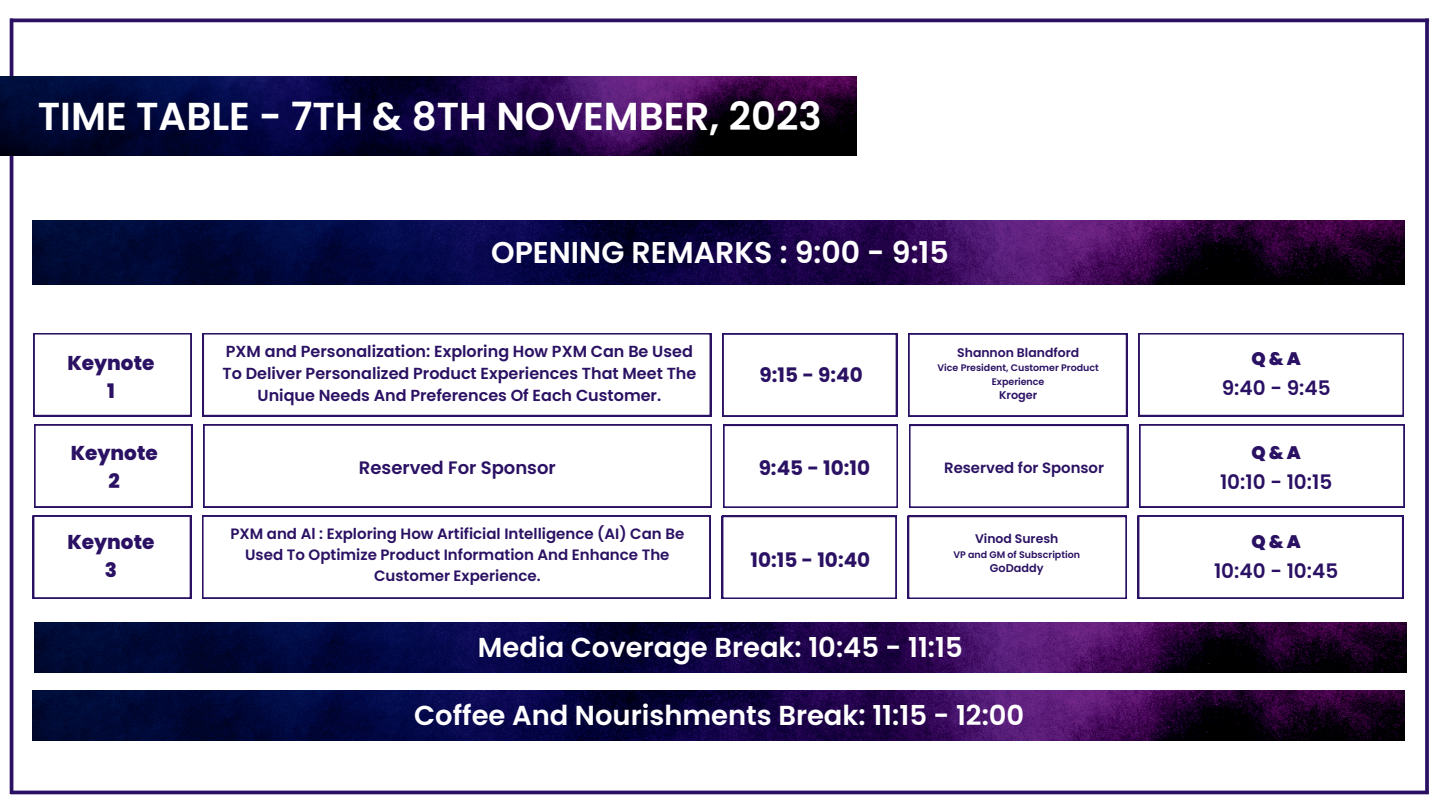
<style>
.page{position:relative;width:1440px;height:810px;background:#fff}
.page>*{position:absolute;margin:0;border:0;box-sizing:border-box;transform-origin:0 0}
.t1{font:600 38.9px "Poppins";color:#fff}
.t2{font:600 30px "Poppins";color:#fff}
.t3{font:600 27.4px "Poppins";color:#fff}
.t4{font:600 20px "Poppins";color:#2a1163}
.t5{font:700 20px "Poppins";color:#2a1163}
.t6{font:800 20px/27.8px "Poppins";color:#2a1163;text-align:center}
.t7{font:900 18.1px "Poppins";color:#2a1163}
.t8{font:600 18px "Poppins";color:#2a1163}
.t9{font:600 16px/21.8px "Poppins";color:#2a1163;text-align:center}
.t10{font:600 15px/21px "Poppins";color:#2a1163;text-align:center}
.t11{font:600 14.9px "Poppins";color:#2a1163}
.t12{font:600 12.4px "Poppins";color:#2a1163}
.t13{font:600 11.3px "Poppins";color:#2a1163}
.t14{font:600 9.5px/13px "Poppins";color:#2a1163;text-align:center}
</style>
<div class="page">
<img style="left:32px;top:221px;width:1373px;height:63px">
<img style="left:34px;top:622px;width:1373px;height:51px">
<svg style="left:33px;top:333px;width:159px;height:83px"></svg>
<svg style="left:203px;top:333px;width:508px;height:83px"></svg>
<svg style="left:722px;top:333px;width:175px;height:84px"></svg>
<svg style="left:908px;top:333px;width:219px;height:84px"></svg>
<svg style="left:1138px;top:333px;width:266px;height:83px"></svg>
<svg style="left:34px;top:424px;width:158px;height:84px"></svg>
<svg style="left:203px;top:424px;width:509px;height:84px"></svg>
<svg style="left:723px;top:425px;width:175px;height:83px"></svg>
<svg style="left:909px;top:425px;width:219px;height:83px"></svg>
<svg style="left:1139px;top:424px;width:266px;height:84px"></svg>
<svg style="left:33px;top:515px;width:158px;height:84px"></svg>
<svg style="left:202px;top:515px;width:509px;height:84px"></svg>
<svg style="left:722px;top:516px;width:175px;height:83px"></svg>
<svg style="left:908px;top:516px;width:219px;height:83px"></svg>
<svg style="left:1138px;top:515px;width:265px;height:84px"></svg>
<hr style="left:10px;top:19px;width:1419px;height:3px;background:#2a1163">
<hr style="left:11px;top:791px;width:1418px;height:3px;background:#2a1163">
<hr style="left:10px;top:19px;width:3px;height:775px;background:#2a1163">
<img style="left:0;top:76px;width:856px;height:80px">
<svg style="left:1425px;top:22px;width:4px;height:769px;background:#361f6c"></svg>
<img style="left:32px;top:691px;width:1373px;height:50px">
<h1 class="t1" style="left:38px;top:89px;width:785px">TIME TABLE - 7TH &amp; 8TH NOVEMBER, 2023</h1>
<p class="t6" style="left:67px;top:349px;width:89px">Keynote<br>1</p>
<p class="t6" style="left:71px;top:439px;width:89px">Keynote<br>2</p>
<p class="t6" style="left:67px;top:528px;width:89px">Keynote<br>3</p>
<h2 class="t2" style="left:491px;top:231px;width:459px">OPENING REMARKS : 9:00 - 9:15</h2>
<p class="t9" style="left:222px;top:341px;width:475px">PXM and Personalization: Exploring How PXM Can Be Used<br>To Deliver Personalized Product Experiences That Meet The<br>Unique Needs And Preferences Of Each Customer.</p>
<p class="t7" style="left:1251px;top:346px;width:51px">Q&amp;A</p>
<p class="t12" style="left:957px;top:344px;width:123px">Shannon Blandford</p>
<p class="t14" style="left:937px;top:362px;width:163px">Vice President, Customer Product<br>Experience</p>
<p class="t13" style="left:999px;top:387px;width:40px">Kroger</p>
<p class="t5" style="left:760px;top:361px;width:105px">9:15 - 9:40</p>
<p class="t4" style="left:1222px;top:374px;width:110px">9:40 - 9:45</p>
<p class="t5" style="left:759px;top:454px;width:113px">9:45 - 10:10</p>
<p class="t8" style="left:359px;top:456px;width:198px">Reserved For Sponsor</p>
<p class="t11" style="left:944px;top:458px;width:161px">Reserved for Sponsor</p>
<p class="t10" style="left:230px;top:523px;width:455px">PXM and Al : Exploring How Artificial Intelligence (AI) Can Be<br>Used To Optimize Product Information And Enhance The<br>Customer Experience.</p>
<p class="t5" style="left:751px;top:546px;width:121px">10:15 - 10:40</p>
<p class="t12" style="left:975px;top:530px;width:85px">Vinod Suresh</p>
<p class="t14" style="left:953px;top:548px;width:128px">VP and GM of Subscription</p>
<p class="t13" style="left:990px;top:561px;width:55px">GoDaddy</p>
<h3 class="t3" style="left:478px;top:628px;width:486px">Media Coverage Break: 10:45 - 11:15</h3>
<h3 class="t3" style="left:414px;top:696px;width:612px">Coffee And Nourishments Break: 11:15 - 12:00</h3>
<p class="t7" style="left:1251px;top:440px;width:51px">Q&amp;A</p>
<p class="t4" style="left:1220px;top:468px;width:114px">10:10 - 10:15</p>
<p class="t7" style="left:1251px;top:529px;width:51px">Q&amp;A</p>
<p class="t4" style="left:1214px;top:557px;width:126px">10:40 - 10:45</p>
</div>
